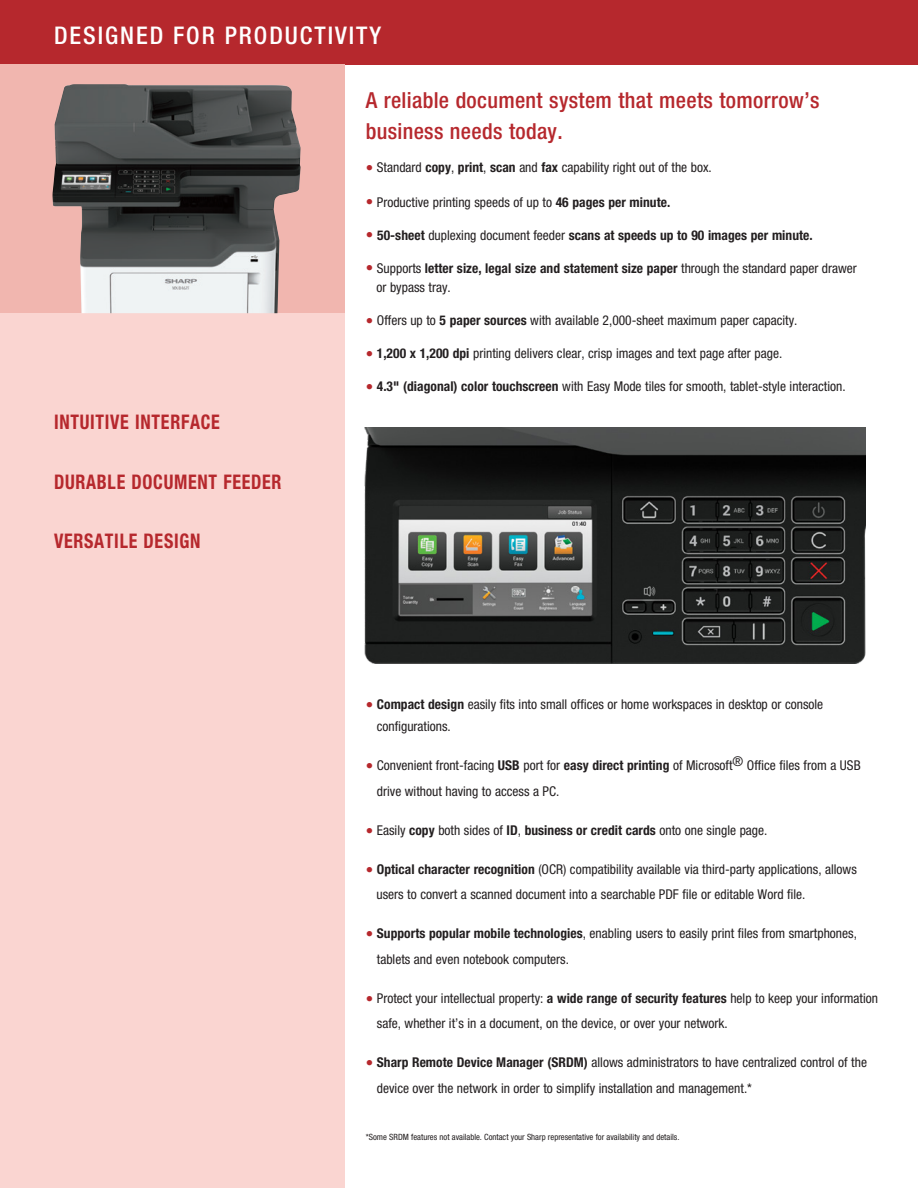
<style>
.page{position:relative;width:918px;height:1188px;background:#fff}
.page>*{position:absolute;margin:0;border:0;box-sizing:border-box;transform-origin:0 0}
.Title_White_Helvetic{font:500 condensed 24.3px "Helvetica Neue LT Std";letter-spacing:.08em;color:#fff}
.Sales_Lead-in_Blurb{font:500 condensed 22.2px/31.5px "Helvetica Neue LT Std";letter-spacing:.015em;color:#b6282d}
.Callouts_Revised_for{font:700 condensed 20.1px "Helvetica Neue LT Std";letter-spacing:.04em;color:#b6282d;scale:.89 1}
.Feature_Page_Body_9{font:condensed 13.5px/25.5px "Helvetica Neue LT Std";color:#231f20}
.Feature_Page_Body_9-2{font:700 condensed 13.5px "Helvetica Neue LT Std";letter-spacing:.005em;color:#231f20}
.t1{font:condensed 8.7px "Helvetica Neue LT Std";color:#231f20}
.s1{font-size:15px;color:#b6282d}
.s2{font-weight:700}
.s3{font-weight:400;font-size:15px;color:#b6282d}
.s4{font-weight:400}
</style>
<div class="page">
<div style="left:0;top:0;width:344px;height:1188px;background:#fad5d1"></div>
<div style="left:0;top:0;width:918px;height:65px;background:#b6282d"></div>
<div style="left:0;top:65px;width:344px;height:248px;background:#f1b6af"></div>
<img style="left:52px;top:84px;width:249px;height:229px">
<img style="left:365px;top:428px;width:500px;height:236px">
<p class="Title_White_Helvetic" style="left:54px;top:21px;width:329px">DESIGNED FOR PRODUCTIVITY</p>
<p class="Callouts_Revised_for" style="left:54px;top:410px;width:188px">INTUITIVE INTERFACE</p>
<p class="Callouts_Revised_for" style="left:54px;top:469px;width:257px">DURABLE DOCUMENT FEEDER</p>
<p class="Callouts_Revised_for" style="left:54px;top:528px;width:166px">VERSATILE DESIGN</p>
<p class="Sales_Lead-in_Blurb" style="left:366px;top:84px;width:455px">A reliable document system that meets tomorrow’s business needs today.</p>
<p class="Feature_Page_Body_9" style="left:366px;top:154px;width:347px"><span class="s1">•</span> Standard <span class="s2">copy</span>, <span class="s2">print</span>, <span class="s2">scan</span> and <span class="s2">fax</span> capability right out of the box.</p>
<p class="Feature_Page_Body_9" style="left:366px;top:189px;width:306px"><span class="s1">•</span> Productive printing speeds of up to <span class="s2">46 pages per minute.</span></p>
<p class="Feature_Page_Body_9-2" style="left:366px;top:227px;width:448px"><span class="s3">•</span> 50-sheet <span class="s4">duplexing document feeder</span> scans at speeds up to 90 images per minute.</p>
<p class="Feature_Page_Body_9" style="left:376px;top:258px;width:482px;line-height:19.5px;text-indent:-11px"><span class="s1">•</span> Supports <span class="s2">letter size, legal size and statement size paper</span> through the standard paper drawer or bypass tray.</p>
<p class="Feature_Page_Body_9" style="left:366px;top:307px;width:433px"><span class="s1">•</span> Offers up to <span class="s2">5 paper sources</span> with available 2,000-sheet maximum paper capacity.</p>
<p class="Feature_Page_Body_9" style="left:366px;top:340px;width:418px"><span class="s1">•</span> <span class="s2">1,200 x 1,200 dpi</span> printing delivers clear, crisp images and text page after page.</p>
<p class="Feature_Page_Body_9" style="left:366px;top:373px;width:481px"><span class="s1">•</span> <span class="s2">4.3" (diagonal) color touchscreen</span> with Easy Mode tiles for smooth, tablet-style interaction.</p>
<p class="Feature_Page_Body_9" style="left:377px;top:693px;width:448px;line-height:22.5px;text-indent:-11px"><span class="s1">•</span> <span class="s2">Compact design</span> easily fits into small offices or home workspaces in desktop or console configurations.</p>
<p class="Feature_Page_Body_9" style="left:377px;top:753px;width:485px;text-indent:-11px"><span class="s1">•</span> Convenient front-facing <span class="s2">USB</span> port for <span class="s2">easy direct printing</span> of Microsoft® Office files from a USB drive without having to access a PC.</p>
<p class="Feature_Page_Body_9" style="left:366px;top:817px;width:403px"><span class="s1">•</span> Easily <span class="s2">copy</span> both sides of <span class="s2">ID</span>, <span class="s2">business or credit cards</span> onto one single page.</p>
<p class="Feature_Page_Body_9" style="left:376px;top:856px;width:482px;text-indent:-11px"><span class="s1">•</span> <span class="s2">Optical character recognition</span> (OCR) compatibility available via third-party applications, allows users to convert a scanned document into a searchable PDF file or editable Word file.</p>
<p class="Feature_Page_Body_9" style="left:377px;top:921px;width:482px;text-indent:-11px"><span class="s1">•</span> <span class="s2">Supports popular mobile technologies</span>, enabling users to easily print files from smartphones, tablets and even notebook computers.</p>
<p class="Feature_Page_Body_9" style="left:377px;top:985px;width:503px;text-indent:-11px"><span class="s1">•</span> Protect your intellectual property: <span class="s2">a wide range of security features</span> help to keep your information safe, whether it’s in a document, on the device, or over your network.</p>
<p class="Feature_Page_Body_9" style="left:377px;top:1050px;width:492px;text-indent:-11px"><span class="s1">•</span> <span class="s2">Sharp Remote Device Manager (SRDM)</span> allows administrators to have centralized control of the device over the network in order to simplify installation and management.*</p>
<p class="t1" style="left:366px;top:1132px;width:315px">*Some SRDM features not available. Contact your Sharp representative for availability and details.</p>
</div>
